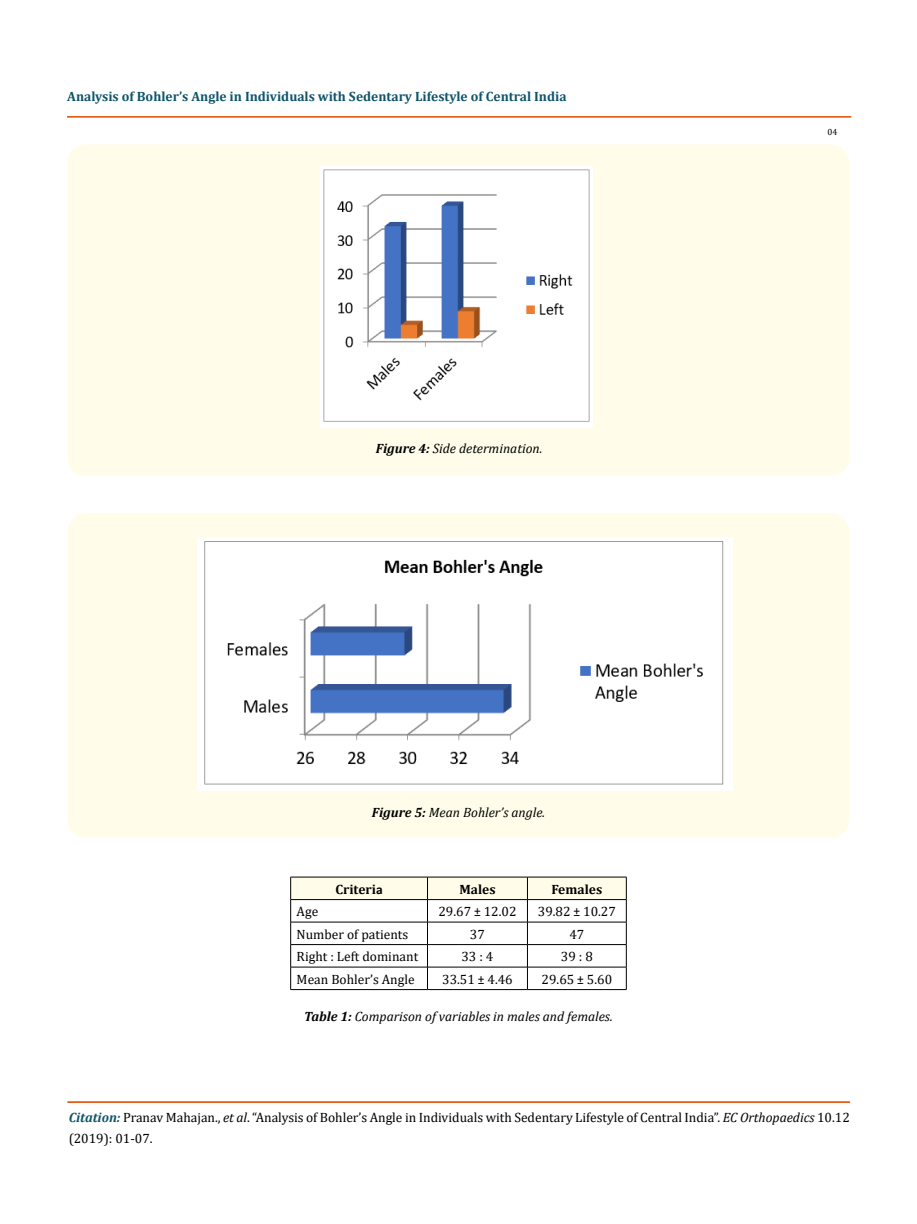
<style>
.page{position:relative;width:917px;height:1224px;background:#fff}
.page>*{position:absolute;margin:0;border:0;box-sizing:border-box;transform-origin:0 0}
.t1{font:13.5px/21px "Cambria";color:#000}
.t2{font:italic 13.5px "Cambria";color:#000}
.t3{font:700 13.5px "Cambria";color:#0e546a}
.t4{font:700 13.5px "Cambria";color:#000}
.t5{font:9px "Cambria";color:#000}
.s1{font-weight:700}
.s2{font-family:"Calibri"}
.s3{font-weight:700;font-style:italic;color:#0e546a}
.s4{font-style:italic}
</style>
<div class="page">
<hr style="left:68px;top:117px;width:782px;height:1px;background:#e05d1a">
<div style="left:67px;top:116px;width:783px;height:1px;border:1px solid #e05d1a"></div>
<div style="left:68px;top:1102px;width:781px;height:1px;border:1px solid #e05d1a"></div>
<div style="left:67px;top:144px;width:782px;height:332px;background:#fffde9;border-radius:18px"></div>
<img style="left:321px;top:167px;width:272px;height:261px">
<div style="left:68px;top:513px;width:781px;height:325px;background:#fffde9;border-radius:18px"></div>
<img style="left:197px;top:537px;width:535px;height:254px">
<svg style="left:290px;top:877px;width:337px;height:112px"></svg>
<hr style="left:290px;top:989px;width:137px;height:1px;background:#000">
<hr style="left:427px;top:989px;width:100px;height:1px;background:#000">
<hr style="left:527px;top:989px;width:99px;height:1px;background:#000">
<p class="t3" style="left:67px;top:87px;width:501px">Analysis of Bohler’s Angle in Individuals with Sedentary Lifestyle of Central India</p>
<p class="t2" style="left:376px;top:439px;width:168px"><span class="s1">Figure 4:</span> Side determination.</p>
<p class="t2" style="left:372px;top:803px;width:175px"><span class="s1">Figure 5:</span> Mean Bohler’s angle.</p>
<p class="t4" style="left:335px;top:879px;width:49px">Criteri<span class="s2">a</span></p>
<p class="t4" style="left:459px;top:879px;width:38px">Males</p>
<p class="t4" style="left:551px;top:879px;width:52px">Females</p>
<p class="t1" style="left:297px;top:901px;width:23px">Age</p>
<p class="t1" style="left:438px;top:901px;width:80px">29.67 <span class="s2">±</span> 12.02</p>
<p class="t1" style="left:538px;top:901px;width:80px">39.82 <span class="s2">±</span> 10.27</p>
<p class="t1" style="left:297px;top:923px;width:113px">Number of patients</p>
<p class="t1" style="left:470px;top:923px;width:16px">37</p>
<p class="t1" style="left:569px;top:923px;width:16px">47</p>
<p class="t1" style="left:297px;top:946px;width:123px">Right : Left dominant</p>
<p class="t1" style="left:461px;top:946px;width:33px">33 : 4</p>
<p class="t1" style="left:561px;top:946px;width:33px">39 : 8</p>
<p class="t1" style="left:297px;top:968px;width:119px">Mean Bohler’s Angle</p>
<p class="t1" style="left:442px;top:968px;width:72px">33.51 <span class="s2">±</span> 4.46</p>
<p class="t1" style="left:541px;top:968px;width:72px">29.65 <span class="s2">±</span> 5.60</p>
<p class="t2" style="left:304px;top:1007px;width:310px"><span class="s1">Table 1:</span> Comparison of variables in males and females.</p>
<p class="t5" style="left:827px;top:127px;width:11px">04</p>
<p class="t1" style="left:69px;top:1106px;width:782px"><span class="s3">Citation:</span> Pranav Mahajan., <span class="s4">et al</span>. “Analysis of Bohler’s Angle in Individuals with Sedentary Lifestyle of Central India”. <span class="s4">EC Orthopaedics</span> 10.12 (2019): 01-07.</p>
</div>
